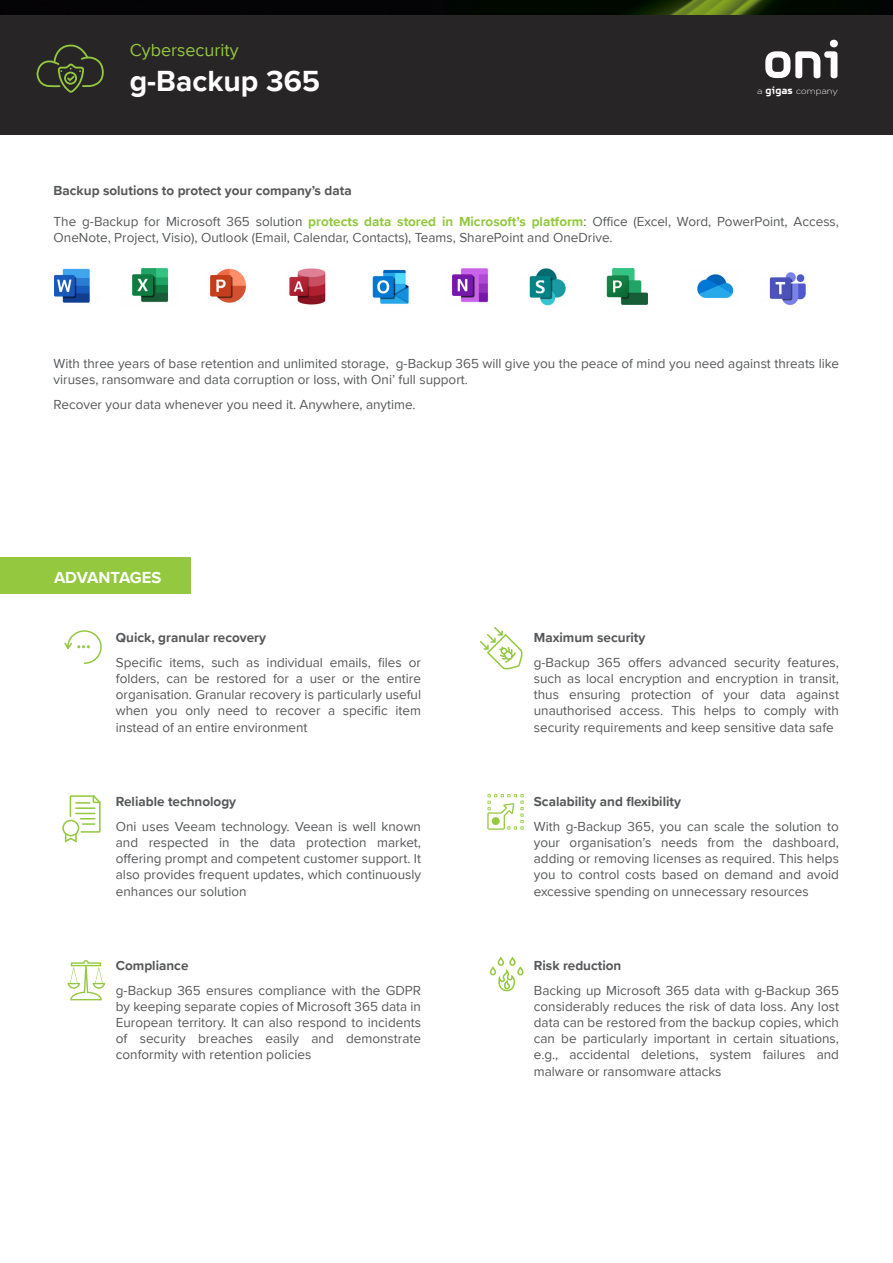
<style>
.page{position:relative;width:893px;height:1263px;background:#fff}
.page>*{position:absolute;margin:0;border:0;box-sizing:border-box;transform-origin:0 0}
.t1{font:700 30px "Proxima Nova";color:#fff}
.t2{font:18px "Proxima Nova";color:#93c83f}
.t3{font:700 16.5px "Proxima Nova";color:#fff}
.Estilo_de_párrafo_1{font:13.5px/16.2px "Proxima Nova";color:#57585a;text-align:justify}
.Estilo_de_párrafo_1-2{font:700 13.5px "Proxima Nova";color:#57585a}
.t4{font:9.15px "Gabriel Sans Light";color:#fff}
.s1{font-family:"PF Isotext Pro";font-weight:700;font-size:11.4px}
.s2{font-weight:700;color:#93c83f}
</style>
<div class="page">
<div style="left:0;top:0;width:893px;height:135px;background:#282526"></div>
<img style="left:0;top:0;width:893px;height:14px">
<svg style="left:765px;top:40px;width:73px;height:38px"></svg>
<svg style="left:36px;top:44px;width:68px;height:49px"></svg>
<div style="left:0;top:558px;width:190px;height:36px;background:#93c83f"></div>
<svg style="left:489px;top:958px;width:35px;height:34px"></svg>
<svg style="left:480px;top:627px;width:43px;height:43px"></svg>
<svg style="left:64px;top:630px;width:38px;height:34px"></svg>
<svg style="left:487px;top:794px;width:37px;height:36px"></svg>
<div style="left:492px;top:817px;width:8px;height:8px;background:#93c83f;border-radius:50%"></div>
<svg style="left:67px;top:960px;width:38px;height:40px"></svg>
<svg style="left:62px;top:795px;width:39px;height:48px"></svg>
<img style="left:54px;top:268px;width:752px;height:38px">
<h2 class="t2" style="left:130px;top:37px;width:110px">Cybersecurity</h2>
<h1 class="t1" style="left:130px;top:58px;width:192px">g-Backup 365</h1>
<p class="Estilo_de_párrafo_1-2" style="left:54px;top:180px;width:300px">Backup solutions to protect your company’s data</p>
<p class="t4" style="left:757px;top:86px;width:82px">a <span class="s1">gigas</span> company</p>
<p class="Estilo_de_párrafo_1" style="left:54px;top:213px;width:787px">The g-Backup for Microsoft 365 solution <span class="s2">protects data stored in Microsoft’s platform</span>: Office (Excel, Word, PowerPoint, Access,<br>OneNote, Project, Visio), Outlook (Email, Calendar, Contacts), Teams, SharePoint and OneDrive.</p>
<p class="Estilo_de_párrafo_1" style="left:54px;top:355px;width:787px">With three years of base retention and unlimited storage, g-Backup 365 will give you the peace of mind you need against threats like viruses, ransomware and data corruption or loss, with Oni’ full support.</p>
<p class="Estilo_de_párrafo_1" style="left:54px;top:396px;width:364px">Recover your data whenever you need it. Anywhere, anytime.</p>
<p class="t3" style="left:54px;top:565px;width:109px">ADVANTAGES</p>
<p class="Estilo_de_párrafo_1-2" style="left:116px;top:628px;width:152px">Quick, granular recovery</p>
<p class="Estilo_de_párrafo_1" style="left:116px;top:654px;width:307px">Specific items, such as individual emails, files or folders, can be restored for a user or the entire organisation. Granular recovery is particularly useful when you only need to recover a specific item instead of an entire environment</p>
<p class="Estilo_de_párrafo_1-2" style="left:116px;top:791px;width:122px">Reliable technology</p>
<p class="Estilo_de_párrafo_1" style="left:116px;top:817px;width:307px">Oni uses Veeam technology. Veean is well known and respected in the data protection market, offering prompt and competent customer support. It also provides frequent updates, which continuously enhances our solution</p>
<p class="Estilo_de_párrafo_1-2" style="left:116px;top:955px;width:74px">Compliance</p>
<p class="Estilo_de_párrafo_1" style="left:116px;top:981px;width:307px">g-Backup 365 ensures compliance with the GDPR by keeping separate copies of Microsoft 365 data in European territory. It can also respond to incidents of security breaches easily and demonstrate conformity with retention policies</p>
<p class="Estilo_de_párrafo_1-2" style="left:534px;top:628px;width:113px">Maximum security</p>
<p class="Estilo_de_párrafo_1" style="left:534px;top:654px;width:307px">g-Backup 365 offers advanced security features, such as local encryption and encryption in transit, thus ensuring protection of your data against unauthorised access. This helps to comply with security requirements and keep sensitive data safe</p>
<p class="Estilo_de_párrafo_1-2" style="left:534px;top:791px;width:149px">Scalability and flexibility</p>
<p class="Estilo_de_párrafo_1" style="left:534px;top:817px;width:307px">With g-Backup 365, you can scale the solution to your organisation’s needs from the dashboard, adding or removing licenses as required. This helps you to control costs based on demand and avoid excessive spending on unnecessary resources</p>
<p class="Estilo_de_párrafo_1-2" style="left:534px;top:955px;width:89px">Risk reduction</p>
<p class="Estilo_de_párrafo_1" style="left:534px;top:981px;width:307px">Backing up Microsoft 365 data with g-Backup 365 considerably reduces the risk of data loss. Any lost data can be restored from the backup copies, which can be particularly important in certain situations, e.g., accidental deletions, system failures and malware or ransomware attacks</p>
</div>
